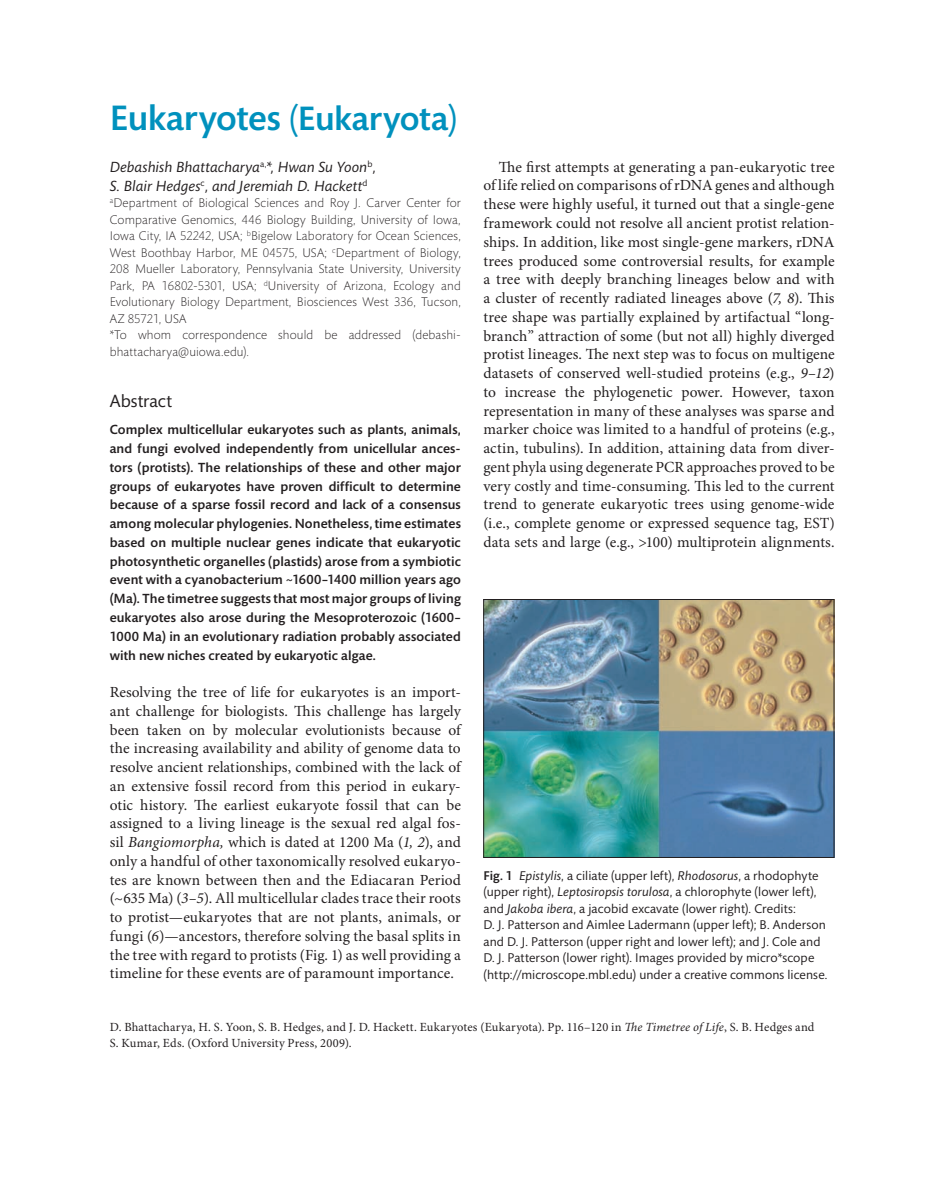
<style>
.page{position:relative;width:935px;height:1178px;background:#fff}
.page>*{position:absolute;margin:0;border:0;box-sizing:border-box;transform-origin:0 0}
.t1{font:500 36px "Mundo Sans";letter-spacing:-.005em;color:#0091bd}
.t2{font:18px "Mundo Sans";color:#231f20}
.t3{font:15.45px/18.8px "Minion Pro";color:#231f20;text-align:justify}
.t4{font:italic 15px/18.8px "Mundo Sans";letter-spacing:.005em;color:#231f20}
.t5{font:500 13.5px/18.8px "Mundo Sans";letter-spacing:.01em;color:#231f20;text-align:justify}
.t6{font:12.9px/16.5px "Mundo Sans";letter-spacing:.01em;color:#231f20}
.t7{font:300 12.75px/16.5px "Mundo Sans";letter-spacing:.01em;color:#231f20}
.t8{font:12.45px "Minion Pro";letter-spacing:.015em;color:#231f20}
.t9{font:italic 12.45px "Minion Pro";letter-spacing:.005em;color:#231f20}
.s1{font-weight:400;font-size:34.5px}
.s2{font-size:34.5px}
.s3{font-style:italic}
.s4{font-weight:500}
.s5{font-style:normal}
</style>
<div class="page">
<img style="left:485px;top:601px;width:347px;height:254px">
<div style="left:483px;top:599px;width:351px;height:258px;border:1px solid #231f20"></div>
<h1 class="t1" style="left:110px;top:104px;width:349px">Eukaryotes <span class="s1">(</span><span class="s2">Eukaryota</span><span class="s1">)</span></h1>
<p class="t4" style="left:110px;top:159px;width:267px">Debashish Bhattacharya<sup>a,</sup>*, Hwan Su Yoon<sup>b</sup>,<br>S. Blair Hedges<sup>c</sup>, and Jeremiah D. Hackett<sup>d</sup></p>
<p class="t7" style="left:110px;top:196px;width:353px"><sup>a</sup>Department of Biological Sciences and Roy J. Carver Center for Comparative Genomics, 446 Biology Building, University of Iowa, Iowa City, IA 52242, USA; <sup>b</sup>Bigelow Laboratory for Ocean Sciences, West Boothbay Harbor, ME 04575, USA; <sup>c</sup>Department of Biology, 208 Mueller Laboratory, Pennsylvania State University, University Park, PA 16802-5301, USA; <sup>d</sup>University of Arizona, Ecology and Evolutionary Biology Department, Biosciences West 336, Tucson, AZ 85721, USA<br>*To whom correspondence should be addressed (debashi&shy;bhattacharya@uiowa.edu).</p>
<p class="t2" style="left:110px;top:394px;width:64px">Abstract</p>
<p class="t5" style="left:110px;top:422px;width:353px">Complex multicellular eukaryotes such as plants, animals, and fungi evolved independently from unicellular ances&shy;tors (protists). The relationships of these and other major groups of eukaryotes have proven difficult to determine because of a sparse fossil record and lack of a consensus among molecular phylogenies. Nonetheless, time estimates based on multiple nuclear genes indicate that eukaryotic photosynthetic organelles (plastids) arose from a symbiotic event with a cyanobacterium ~1600–1400 million years ago (Ma). The timetree suggests that most major groups of living eukaryotes also arose during the Mesoproterozoic (1600– 1000 Ma) in an evolutionary radiation probably associated with new niches created by eukaryotic algae.</p>
<p class="t3" style="left:110px;top:684px;width:353px">Resolving the tree of life for eukaryotes is an import&shy;ant challenge for biologists.</p>
<p class="t3" style="left:110px;top:702px;width:352px;text-indent:201px">is challenge has largely been taken on by molecular evolutionists because of the increasing availability and ability of genome data to resolve ancient relationships, combined with the lack of an extensive fossil record from this period in eukary&shy;otic history.</p>
<p class="t3" style="left:110px;top:796px;width:353px;text-indent:101px">e earliest eukaryote fossil that can be assigned to a living lineage is the sexual red algal fos&shy;sil <span class="s3">Bangiomorpha,</span> which is dated at 1200 Ma (<span class="s3">1, 2</span>), and only a handful of other taxonomically resolved eukaryo&shy;tes are known between then and the Ediacaran Period (~635 Ma) (<span class="s3">3–5</span>). All multicellular clades trace their roots to protist—eukaryotes that are not plants, animals, or fungi (<span class="s3">6</span>)—ancestors, therefore solving the basal splits in the tree with regard to protists (Fig. 1) as well providing a timeline for these events are of paramount importance.</p>
<p class="t3" style="left:483px;top:159px;width:353px;text-indent:32px">e rst attempts at generating a pan-eukaryotic tree of life relied on comparisons of rDNA genes and although these were highly useful, it turned out that a single-gene framework could not resolve all ancient protist relation&shy;ships. In addition, like most single-gene markers, rDNA trees produced some controversial results, for example a tree with deeply branching lineages below and with a cluster of recently radiated lineages above (<span class="s3">7, 8</span>).</p>
<p class="t3" style="left:483px;top:290px;width:353px;text-indent:341px">is tree shape was partially explained by artifactual “long&shy;branch” attraction of some (but not all) highly diverged protist lineages.</p>
<p class="t3" style="left:483px;top:346px;width:353px;text-indent:119px">e next step was to focus on multigene datasets of conserved well-studied proteins (e.g., <span class="s3">9–12</span>) to increase the phylogenetic power. However, taxon representation in many of these analyses was sparse and marker choice was limited to a handful of proteins (e.g., actin, tubulins). In addition, attaining data from diver&shy;gent phyla using degenerate PCR approaches proved to be very costly and time-consuming.</p>
<p class="t3" style="left:483px;top:477px;width:353px;text-indent:228px">is led to the current trend to generate eukaryotic trees using genome-wide (i.e., complete genome or expressed sequence tag, EST) data sets and large (e.g., &gt;100) multiprotein alignments.</p>
<p class="t6" style="left:483px;top:868px;width:345px"><span class="s4">Fig. 1</span> <span class="s3">Epistylis</span>, a ciliate (upper left), <span class="s3">Rhodosorus</span>, a rhodophyte (upper right), <span class="s3">Leptosiropsis torulosa</span>, a chlorophyte (lower left), and <span class="s3">Jakoba ibera</span>, a jacobid excavate (lower right). Credits:<br>D. J. Patterson and Aimlee Ladermann (upper left); B. Anderson and D. J. Patterson (upper right and lower left); and J. Cole and D. J. Patterson (lower right). Images provided by micro*scope (http://microscope.mbl.edu) under a creative commons license.</p>
<p class="t8" style="left:110px;top:1022px;width:513px">D. Bhattacharya, H. S. Yoon, S. B. Hedges, and J. D. Hackett. Eukaryotes (Eukaryota). Pp. 116–120 in</p>
<p class="t9" style="left:637px;top:1022px;width:178px">e Timetree of Life<span class="s5">, S. B. Hedges and</span></p>
<p class="t8" style="left:110px;top:1037px;width:243px">S. Kumar, Eds. (Oxford University Press, 2009).</p>
</div>
